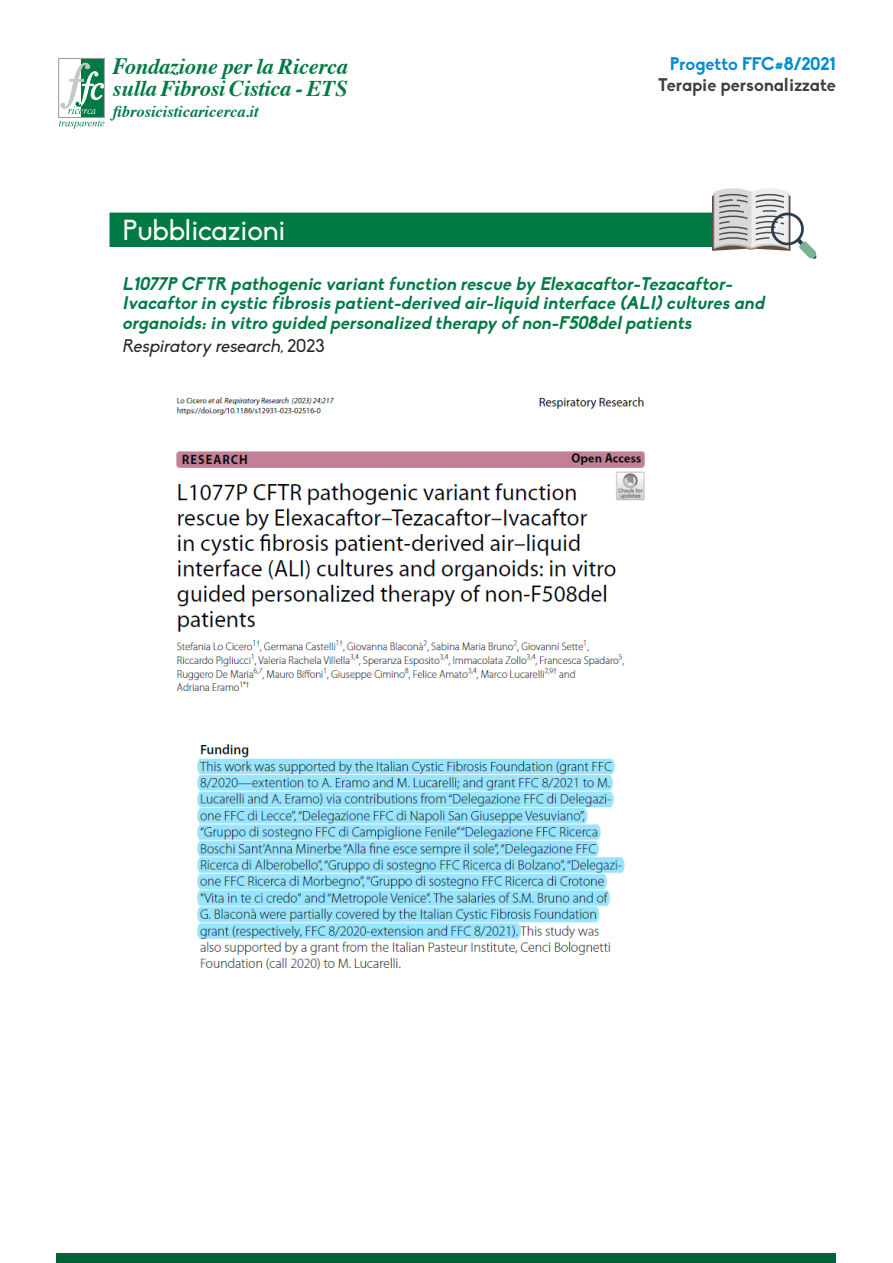
<style>
.page{position:relative;width:893px;height:1263px;background:#fff}
.page>*{position:absolute;margin:0;border:0;box-sizing:border-box;transform-origin:0 0}
.t1{font:28.5px "Biko";color:#fff}
.t2{font:italic 700 22.5px/22px "Times";letter-spacing:-.01em;color:#007a45}
.t3{font:italic 700 18px/19.5px "Biko";color:#007a45}
.t4{font:italic 18px "Biko";color:#282829}
.t5{font:700 18px "Biko";color:#3e3d40}
.t6{font:700 18px "Biko";letter-spacing:-.01em;color:#008bd0}
.t7{font:italic 700 16.35px "Times";color:#007a45}
.s1{font-size:23.4px}
.s2{font-style:normal}
</style>
<div class="page">
<div style="left:82px;top:58px;width:22px;height:59px;background:#007a45"></div>
<div style="left:58px;top:58px;width:47px;height:60px;border:1px solid #9c9e9f"></div>
<svg style="left:60px;top:63px;width:44px;height:51px"></svg>
<svg style="left:59px;top:120px;width:45px;height:8px"></svg>
<div style="left:57px;top:1253px;width:779px;height:10px;background:#006338"></div>
<svg style="left:110px;top:188px;width:707px;height:71px"></svg>
<img style="left:176px;top:397px;width:469px;height:294px">
<img style="left:197px;top:744px;width:428px;height:226px">
<p class="t2" style="left:113px;top:53px;width:237px"><span class="s1">F</span>ondazione per la Ricerca sulla Fibrosi Cistica - ETS</p>
<p class="t7" style="left:113px;top:96px;width:147px">fibrosicisticaricerca.it</p>
<h1 class="t1" style="left:123px;top:214px;width:164px">Pubblicazioni</h1>
<p class="t6" style="left:670px;top:53px;width:168px">Progetto FFC#8/2021</p>
<p class="t5" style="left:658px;top:74px;width:179px">Terapie personalizzate</p>
<p class="t3" style="left:122px;top:274px;width:647px">L1077P CFTR pathogenic variantfunction rescue by Elexacaftor-Tezacaftor-<br>Ivacaftorin cystic fibrosis patient-derived air-liquid interface (ALI)cultures and organoids:in vitro guided personalized therapy of non-F508delpatients</p>
<p class="t4" style="left:122px;top:336px;width:204px">Respiratory research<span class="s2">, 2 0 2 3</span></p>
</div>
